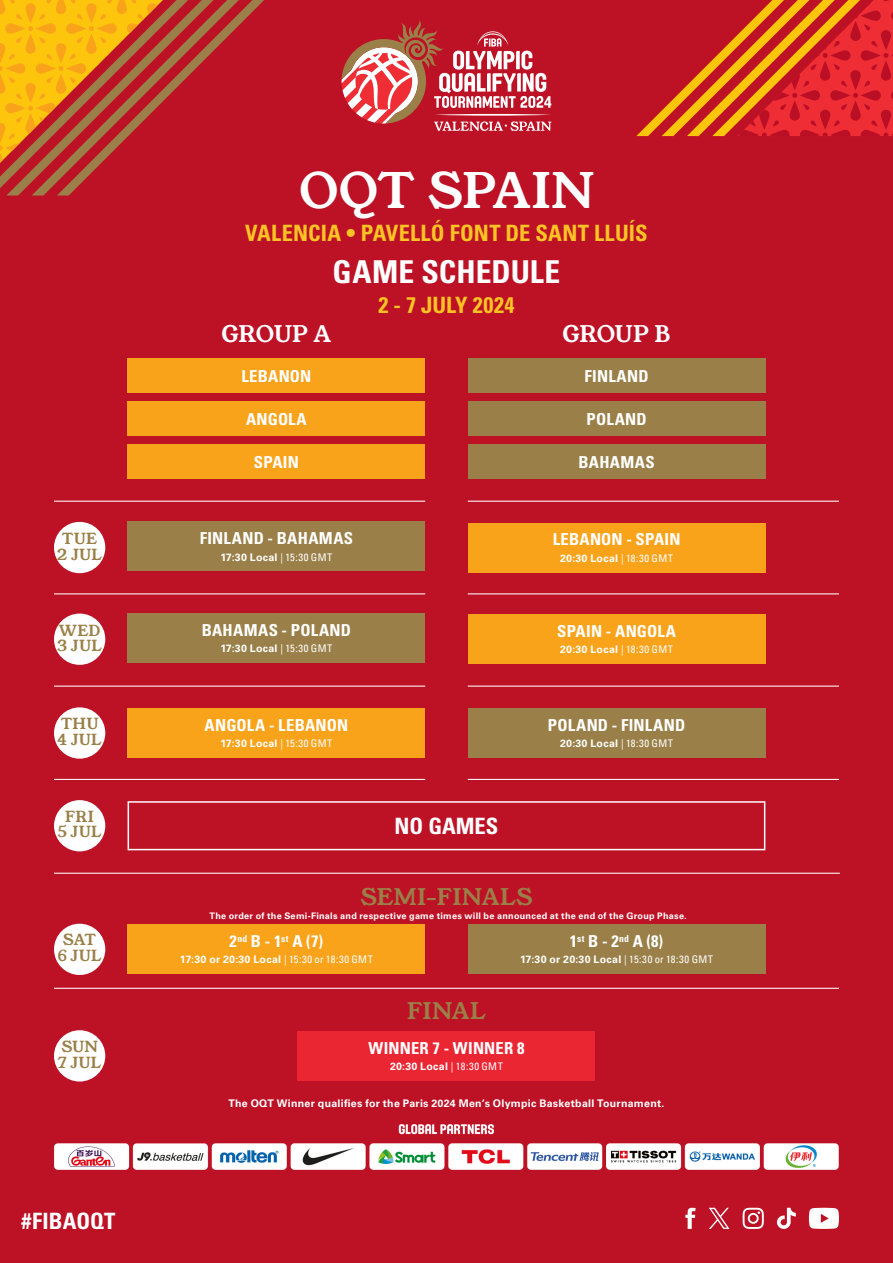
<style>
.page{position:relative;width:893px;height:1263px;background:#bd1125}
.page>*{position:absolute;margin:0;border:0;box-sizing:border-box;transform-origin:0 0}
.t1{font:48px "Young Serif";color:#fff}
.t2{font:700 condensed 31.5px "Univers LT Std";letter-spacing:.005em;color:#fff}
.t3{font:700 condensed 22.5px "Univers LT Std";letter-spacing:.01em;color:#fcc324}
.t4{font:22.5px "Young Serif";letter-spacing:.005em;color:#9a8048}
.t5{font:700 condensed 22.5px "Univers LT Std";color:#fff}
.t6{font:22.5px "Young Serif";letter-spacing:-.02em;color:#fff}
.t7{font:700 condensed 16.5px "Univers LT Std";letter-spacing:.01em;color:#fff}
.t8{font:15px "Young Serif";letter-spacing:.015em;color:#9a8048}
.t9{font:700 10.5px "Univers LT Std";letter-spacing:.025em;color:#fff}
.t10{font:700 9px "Univers LT Std";letter-spacing:.03em;color:#fff}
.s1{font-weight:400;font-stretch:condensed}
</style>
<div class="page">
<svg style="left:0;top:0;width:264px;height:195px"></svg>
<svg style="left:636px;top:0;width:257px;height:136px"></svg>
<div style="left:128px;top:358px;width:297px;height:35px;background:#f9a31b"></div>
<div style="left:128px;top:401px;width:297px;height:35px;background:#f9a31b"></div>
<div style="left:468px;top:358px;width:297px;height:35px;background:#9a8048"></div>
<div style="left:468px;top:401px;width:297px;height:35px;background:#9a8048"></div>
<div style="left:128px;top:444px;width:297px;height:35px;background:#f9a31b"></div>
<div style="left:468px;top:444px;width:297px;height:35px;background:#9a8048"></div>
<div style="left:128px;top:522px;width:297px;height:49px;background:#9a8048"></div>
<div style="left:128px;top:613px;width:297px;height:50px;background:#9a8048"></div>
<div style="left:468px;top:708px;width:297px;height:50px;background:#9a8048"></div>
<div style="left:468px;top:925px;width:297px;height:49px;background:#9a8048"></div>
<hr style="left:468px;top:501px;width:371px;height:1px;background:#fff">
<hr style="left:54px;top:501px;width:371px;height:1px;background:#fff">
<div style="left:468px;top:523px;width:297px;height:49px;background:#f9a31b"></div>
<div style="left:468px;top:615px;width:297px;height:49px;background:#f9a31b"></div>
<div style="left:128px;top:708px;width:297px;height:50px;background:#f9a31b"></div>
<div style="left:128px;top:925px;width:297px;height:49px;background:#f9a31b"></div>
<div style="left:298px;top:1031px;width:297px;height:49px;background:#eb2633"></div>
<div style="left:54px;top:522px;width:51px;height:51px;background:#fff;border-radius:50%"></div>
<div style="left:54px;top:613px;width:51px;height:52px;background:#fff;border-radius:50%"></div>
<div style="left:54px;top:707px;width:51px;height:52px;background:#fff;border-radius:50%"></div>
<div style="left:54px;top:800px;width:51px;height:51px;background:#fff;border-radius:50%"></div>
<div style="left:54px;top:924px;width:51px;height:51px;background:#fff;border-radius:50%"></div>
<div style="left:54px;top:1030px;width:51px;height:51px;background:#fff;border-radius:50%"></div>
<div style="left:128px;top:801px;width:637px;height:49px;border:2px solid #fff"></div>
<hr style="left:54px;top:593px;width:371px;height:1px;background:#fff">
<hr style="left:54px;top:686px;width:371px;height:1px;background:#fff">
<hr style="left:54px;top:873px;width:786px;height:1px;background:#fff">
<hr style="left:54px;top:988px;width:785px;height:1px;background:#fff">
<hr style="left:468px;top:593px;width:371px;height:1px;background:#fff">
<hr style="left:468px;top:686px;width:371px;height:1px;background:#fff">
<hr style="left:468px;top:779px;width:371px;height:1px;background:#fff">
<hr style="left:54px;top:779px;width:371px;height:1px;background:#fff">
<svg style="left:342px;top:20px;width:209px;height:111px"></svg>
<svg style="left:777px;top:1208px;width:19px;height:21px"></svg>
<svg style="left:743px;top:1208px;width:21px;height:21px"></svg>
<svg style="left:809px;top:1208px;width:30px;height:21px"></svg>
<svg style="left:685px;top:1208px;width:11px;height:21px"></svg>
<svg style="left:709px;top:1208px;width:20px;height:21px"></svg>
<img style="left:54px;top:1124px;width:784px;height:45px">
<p class="t1" style="left:299px;top:164px;width:296px">OQT SPAIN</p>
<p class="t3" style="left:245px;top:219px;width:404px">VALENCIA • PAVELLÓ FONT DE SANT LLUÍS</p>
<p class="t2" style="left:333px;top:253px;width:229px">GAME SCHEDULE</p>
<p class="t3" style="left:379px;top:291px;width:137px">2 - 7 JULY 2024</p>
<p class="t6" style="left:222px;top:322px;width:111px">GROUP A</p>
<p class="t6" style="left:562px;top:322px;width:110px">GROUP B</p>
<p class="t7" style="left:241px;top:366px;width:71px">LEBANON</p>
<p class="t7" style="left:246px;top:409px;width:62px">ANGOLA</p>
<p class="t7" style="left:584px;top:366px;width:66px">FINLAND</p>
<p class="t7" style="left:586px;top:409px;width:62px">POLAND</p>
<p class="t7" style="left:254px;top:452px;width:46px">SPAIN</p>
<p class="t7" style="left:578px;top:452px;width:78px">BAHAMAS</p>
<p class="t8" style="left:62px;top:530px;width:37px">TUE</p>
<p class="t8" style="left:57px;top:546px;width:46px">2 JUL</p>
<p class="t7" style="left:200px;top:528px;width:155px">FINLAND - BAHAMAS</p>
<p class="t9" style="left:220px;top:551px;width:114px">17:30 Local <span class="s1">| 15:30 GMT</span></p>
<p class="t7" style="left:553px;top:529px;width:129px">LEBANON - SPAIN</p>
<p class="t9" style="left:560px;top:552px;width:114px">20:30 Local <span class="s1">| 18:30 GMT</span></p>
<p class="t8" style="left:59px;top:622px;width:43px">WED</p>
<p class="t8" style="left:57px;top:637px;width:46px">3 JUL</p>
<p class="t7" style="left:202px;top:620px;width:151px">BAHAMAS - POLAND</p>
<p class="t9" style="left:220px;top:642px;width:114px">17:30 Local <span class="s1">| 15:30 GMT</span></p>
<p class="t7" style="left:557px;top:621px;width:120px">SPAIN - ANGOLA</p>
<p class="t9" style="left:560px;top:643px;width:114px">20:30 Local <span class="s1">| 18:30 GMT</span></p>
<p class="t8" style="left:61px;top:715px;width:39px">THU</p>
<p class="t8" style="left:58px;top:731px;width:46px">4 JUL</p>
<p class="t7" style="left:205px;top:715px;width:145px">ANGOLA - LEBANON</p>
<p class="t9" style="left:220px;top:737px;width:114px">17:30 Local <span class="s1">| 15:30 GMT</span></p>
<p class="t7" style="left:548px;top:715px;width:139px">POLAND - FINLAND</p>
<p class="t9" style="left:560px;top:737px;width:114px">20:30 Local <span class="s1">| 18:30 GMT</span></p>
<p class="t8" style="left:65px;top:808px;width:30px">FRI</p>
<p class="t8" style="left:58px;top:823px;width:45px">5 JUL</p>
<p class="t5" style="left:395px;top:812px;width:105px">NO GAMES</p>
<p class="t4" style="left:360px;top:884px;width:174px">SEMI-FINALS</p>
<p class="t10" style="left:210px;top:910px;width:479px">The order of the Semi-Finals and respective game times will be announced at the end of the Group Phase.</p>
<p class="t8" style="left:63px;top:931px;width:35px">SAT</p>
<p class="t8" style="left:58px;top:947px;width:45px">6 JUL</p>
<p class="t7" style="left:230px;top:931px;width:95px">2<sup>nd</sup> B - 1<sup>st</sup> A (7)</p>
<p class="t9" style="left:180px;top:953px;width:195px">17:30 or 20:30 Local <span class="s1">| 15:30 or 18:30 GMT</span></p>
<p class="t7" style="left:570px;top:931px;width:95px">1<sup>st</sup> B - 2<sup>nd</sup> A (8)</p>
<p class="t9" style="left:520px;top:953px;width:195px">17:30 or 20:30 Local <span class="s1">| 15:30 or 18:30 GMT</span></p>
<p class="t4" style="left:407px;top:998px;width:80px">FINAL</p>
<p class="t8" style="left:61px;top:1038px;width:38px">SUN</p>
<p class="t8" style="left:58px;top:1054px;width:45px">7 JUL</p>
<p class="t7" style="left:368px;top:1038px;width:158px">WINNER 7 - WINNER 8</p>
<p class="t9" style="left:390px;top:1060px;width:114px">20:30 Local <span class="s1">| 18:30 GMT</span></p>
<p class="t9" style="left:228px;top:1097px;width:438px">The OQT Winner qualifies for the Paris 2024 Men’s Olympic Basketball Tournament.</p>
<p class="t5" style="left:22px;top:1207px;width:95px">#FIBAOQT</p>
</div>
